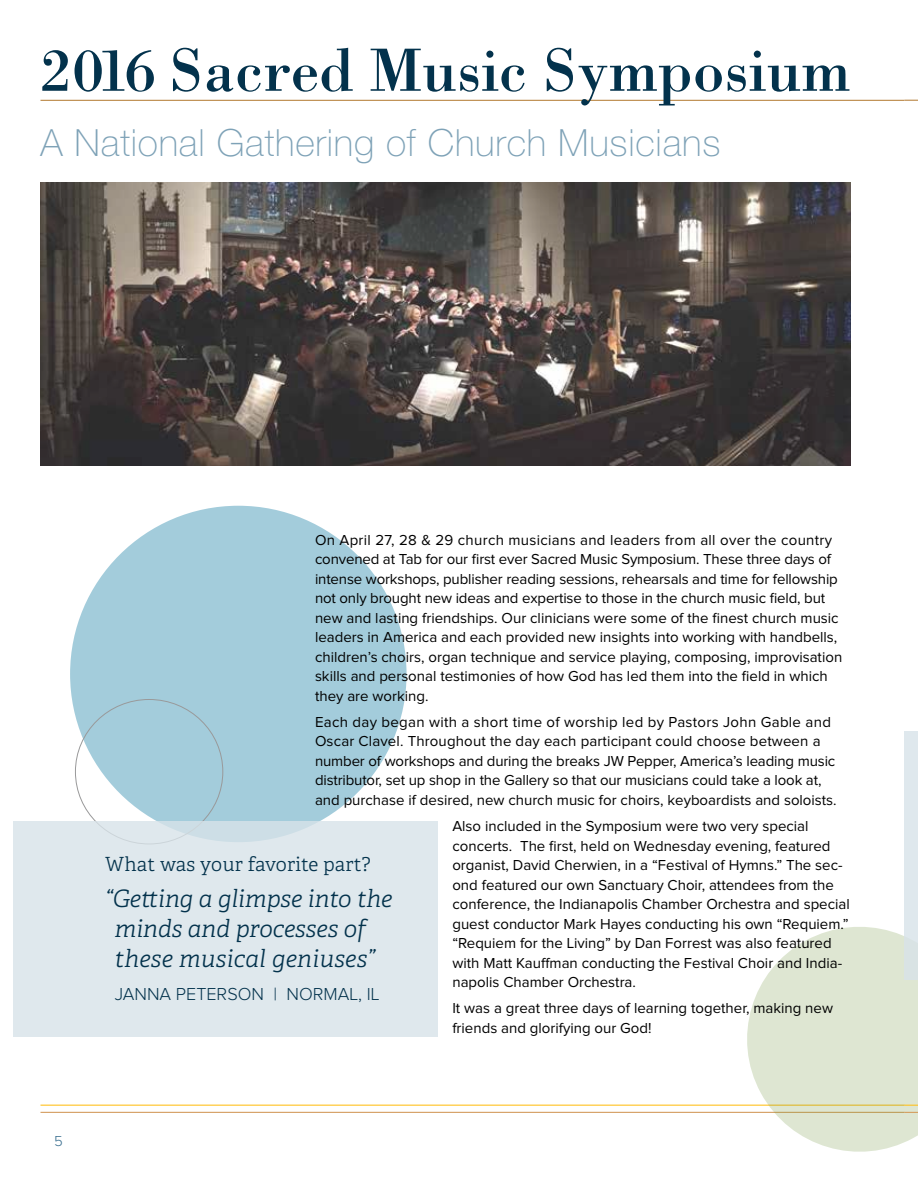
<style>
.page{position:relative;width:918px;height:1188px;background:#fff}
.page>*{position:absolute;margin:0;border:0;box-sizing:border-box;transform-origin:0 0}
.t1{font:63px "Bodoni Std";color:#03324c}
.t2{font:100 37.5px "Helvetica Neue LT Std";letter-spacing:.02em;color:#7ea2b7}
.t3{font:italic 300 24px/30px "Adelle";color:#03324c}
.t4{font:300 19.5px "Adelle";letter-spacing:.01em;color:#03324c}
.t5{font:300 18px "Proxima Nova";color:#03324c}
.t6{font:15px/19.5px "Proxima Nova";color:#000}
.t7{font:300 15px "Proxima Nova";color:#396e8f}
</style>
<div class="page">
<hr style="left:40px;top:1112px;width:864px;height:1px;background:#d59e60">
<hr style="left:40px;top:1105px;width:864px;height:1px;background:#ffc222">
<hr style="left:40px;top:100px;width:864px;height:1px;background:#ba8746">
<div style="left:70px;top:506px;width:337px;height:336px;background:#a3ccdb;border-radius:50%"></div>
<svg style="left:731px;top:927px;width:187px;height:225px;fill:#dee6d2"></svg>
<svg style="left:904px;top:1112px;width:14px;height:1px"></svg>
<svg style="left:904px;top:1105px;width:14px;height:1px"></svg>
<svg style="left:904px;top:100px;width:14px;height:1px"></svg>
<div style="left:14px;top:821px;width:424px;height:215px;background:#dfe8ed"></div>
<img style="left:40px;top:183px;width:810px;height:282px">
<div style="left:904px;top:732px;width:14px;height:248px;background:#dfe8ed"></div>
<h1 class="t1" style="left:40px;top:32px;width:811px">2016 Sacred Music Symposium</h1>
<h2 class="t2" style="left:40px;top:121px;width:681px">A National Gathering of Church Musicians</h2>
<p class="t7" style="left:54px;top:1134px;width:10px">5</p>
<p class="t6" style="left:315px;top:531px;width:529px">On April 27, 28 &amp; 29 church musicians and leaders from all over the country convened at Tab for our first ever Sacred Music Symposium. These three days of intense workshops, publisher reading sessions, rehearsals and time for fellowship not only brought new ideas and expertise to those in the church music field, but new and lasting friendships. Our clinicians were some of the finest church music leaders in America and each provided new insights into working with handbells, children’s choirs, organ technique and service playing, composing, improvisation skills and personal testimonies of how God has led them into the field in which they are working.</p>
<p class="t6" style="left:315px;top:713px;width:523px">Each day began with a short time of worship led by Pastors John Gable and Oscar Clavel. Throughout the day each participant could choose between a number of workshops and during the breaks JW Pepper, America’s leading music distributor, set up shop in the Gallery so that our musicians could take a look at, and purchase if desired, new church music for choirs, keyboardists and soloists.</p>
<p class="t6" style="left:452px;top:817px;width:399px">Also included in the Symposium were two very special concerts. The first, held on Wednesday evening, featured organist, David Cherwien, in a “Festival of Hymns.” The sec&shy;ond featured our own Sanctuary Choir, attendees from the conference, the Indianapolis Chamber Orchestra and special guest conductor Mark Hayes conducting his own “Requiem.” “Requiem for the Living” by Dan Forrest was also featured with Matt Kauffman conducting the Festival Choir and India&shy;napolis Chamber Orchestra.</p>
<p class="t6" style="left:452px;top:999px;width:382px">It was a great three days of learning together, making new friends and glorifying our God!</p>
<h3 class="t4" style="left:105px;top:852px;width:267px">What was your favorite part?</h3>
<h3 class="t3" style="left:115px;top:884px;width:279px;text-indent:-9px">“Getting a glimpse into the minds and processes of these musical geniuses”</h3>
<p class="t5" style="left:115px;top:986px;width:266px">JANNA PETERSON | NORMAL, IL</p>
</div>
